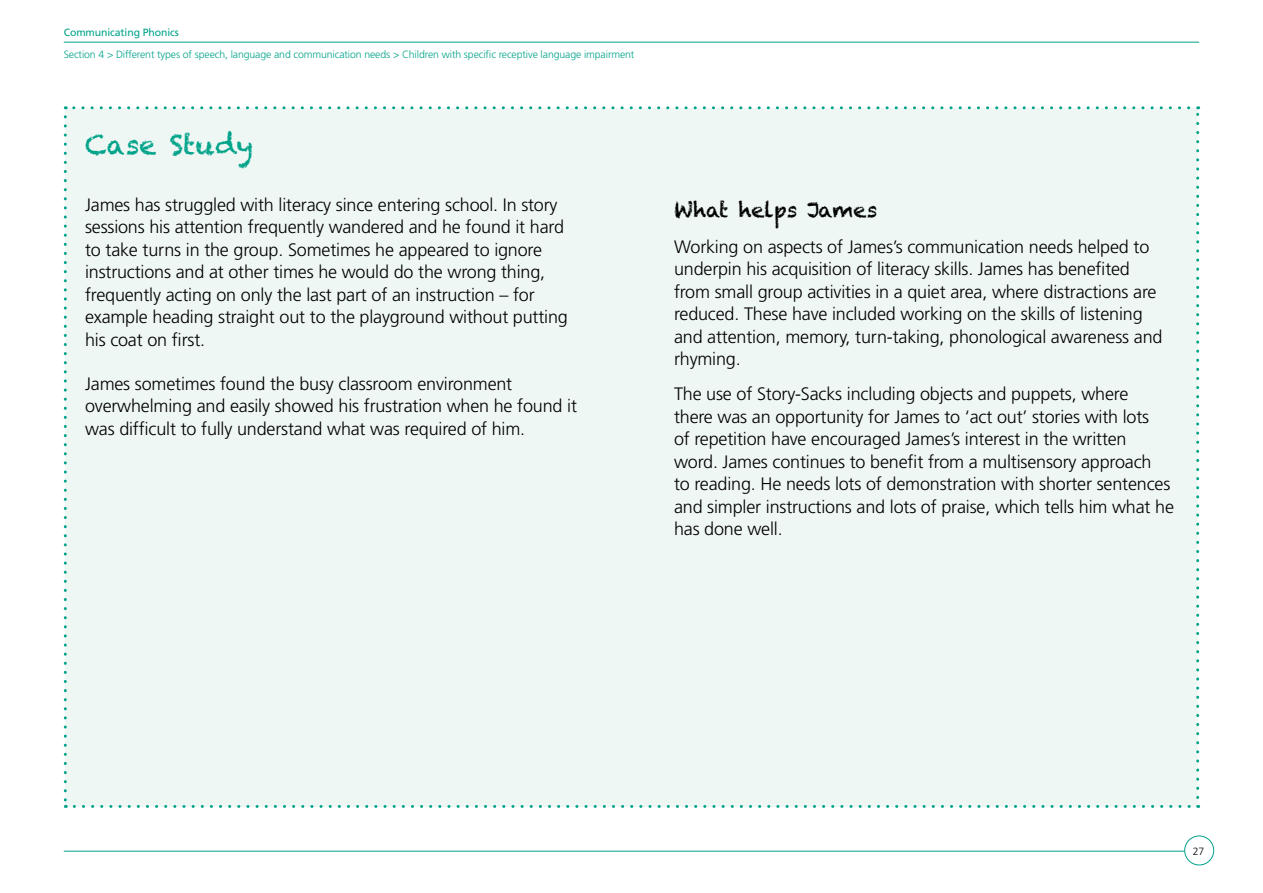
<style>
.page{position:relative;width:1263px;height:893px;background:#fff}
.page>*{position:absolute;margin:0;border:0;box-sizing:border-box;transform-origin:0 0}
.t1{font:27px "Chalkduster";color:#00a389}
.t2{font:21px "Chalkduster";letter-spacing:-.01em;color:#000}
.t3{font:300 18px/22.5px "Frutiger";letter-spacing:-.01em;color:#000}
.t4{font:300 10.5px "Frutiger";letter-spacing:-.01em;color:#00a389}
.t5{font:10.5px "Frutiger";letter-spacing:-.01em;color:#00a389}
.t6{font:300 10.5px "Frutiger";color:#000}
</style>
<div class="page">
<hr style="left:64px;top:42px;width:1135px;height:1px;background:#00a389">
<hr style="left:64px;top:851px;width:1121px;height:1px;background:#00a389">
<div style="left:65px;top:108px;width:1133px;height:698px;background:#eff7f5"></div>
<svg style="left:64px;top:117px;width:3px;height:691px"></svg>
<svg style="left:74px;top:805px;width:1125px;height:3px"></svg>
<svg style="left:1196px;top:106px;width:3px;height:691px"></svg>
<svg style="left:65px;top:106px;width:1124px;height:3px"></svg>
<div style="left:1184px;top:836px;width:30px;height:29px;border:1px solid #00a389;border-radius:50%"></div>
<p class="t5" style="left:64px;top:26px;width:117px">Communicating Phonics</p>
<p class="t4" style="left:64px;top:49px;width:572px">Section 4 &gt; Different types of speech, language and communication needs &gt; Children with specific receptive language impairment</p>
<h1 class="t1" style="left:85px;top:129px;width:169px">Case Study</h1>
<p class="t3" style="left:85px;top:193px;width:484px">James has struggled with literacy since entering school. In story sessions his attention frequently wandered and he found it hard to take turns in the group. Sometimes he appeared to ignore instructions and at other times he would do the wrong thing, frequently acting on only the last part of an instruction – for example heading straight out to the playground without putting his coat on first.</p>
<p class="t3" style="left:85px;top:372px;width:493px">James sometimes found the busy classroom environment overwhelming and easily showed his frustration when he found it was difficult to fully understand what was required of him.</p>
<p class="t2" style="left:674px;top:198px;width:205px">What helps James</p>
<p class="t3" style="left:674px;top:235px;width:490px">Working on aspects of James’s communication needs helped to underpin his acquisition of literacy skills. James has benefited from small group activities in a quiet area, where distractions are reduced. These have included working on the skills of listening and attention, memory, turn-taking, phonological awareness and rhyming.</p>
<p class="t3" style="left:674px;top:383px;width:502px">The use of Story-Sacks including objects and puppets, where<br>there was an opportunity for James to ‘act out’ stories with lots<br>of repetition have encouraged James’s interest in the written word. James continues to benefit from a multisensory approach<br>to reading. He needs lots of demonstration with shorter sentences and simpler instructions and lots of praise, which tells him what he has done well.</p>
<p class="t6" style="left:1193px;top:845px;width:13px">27</p>
</div>
